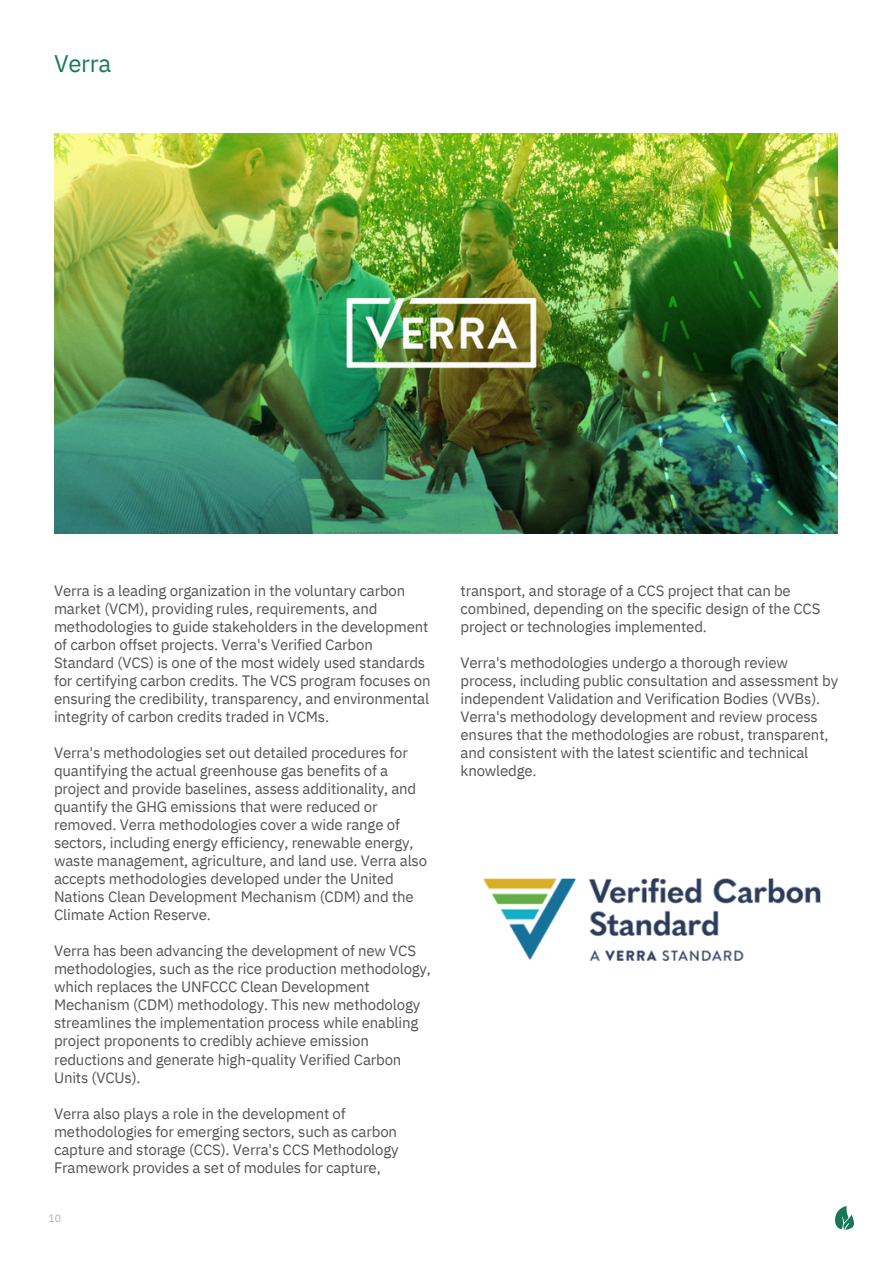
<style>
.page{position:relative;width:894px;height:1264px;background:#fff}
.page>*{position:absolute;margin:0;border:0;box-sizing:border-box;transform-origin:0 0}
.t1{font:24px "IBM Plex Sans";letter-spacing:-.01em;color:#177b57}
.t2{font:15px/18px "IBM Plex Sans";letter-spacing:-.01em;color:#535353}
.t3{font:10.5px "IBM Plex Sans";color:#b1b1b1}
</style>
<div class="page">
<img style="left:54px;top:134px;width:783px;height:399px">
<img style="left:835px;top:1206px;width:17px;height:23px">
<img style="left:483px;top:878px;width:337px;height:82px">
<p class="t1" style="left:54px;top:47px;width:59px">Verra</p>
<p class="t2" style="left:54px;top:581px;width:378px">Verra is a leading organization in the voluntary carbon market (VCM), providing rules, requirements, and methodologies to guide stakeholders in the development of carbon offset projects. Verra's Verified Carbon Standard (VCS) is one of the most widely used standards for certifying carbon credits. The VCS program focuses on ensuring the credibility, transparency, and environmental integrity of carbon credits traded in VCMs.</p>
<p class="t2" style="left:54px;top:743px;width:374px">Verra's methodologies set out detailed procedures for quantifying the actual greenhouse gas benefits of a project and provide baselines, assess additionality, and quantify the GHG emissions that were reduced or removed. Verra methodologies cover a wide range of sectors, including energy efficiency, renewable energy, waste management, agriculture, and land use. Verra also accepts methodologies developed under the United Nations Clean Development Mechanism (CDM) and the Climate Action Reserve.</p>
<p class="t2" style="left:54px;top:941px;width:378px">Verra has been advancing the development of new VCS methodologies, such as the rice production methodology, which replaces the UNFCCC Clean Development Mechanism (CDM) methodology. This new methodology streamlines the implementation process while enabling project proponents to credibly achieve emission reductions and generate high-quality Verified Carbon Units (VCUs).</p>
<p class="t2" style="left:54px;top:1103px;width:346px">Verra also plays a role in the development of methodologies for emerging sectors, such as carbon capture and storage (CCS). Verra's CCS Methodology Framework provides a set of modules for capture,</p>
<p class="t3" style="left:49px;top:1210px;width:14px">10</p>
<p class="t2" style="left:460px;top:581px;width:361px">transport, and storage of a CCS project that can be combined, depending on the specific design of the CCS project or technologies implemented.</p>
<p class="t2" style="left:460px;top:653px;width:379px">Verra's methodologies undergo a thorough review process, including public consultation and assessment by independent Validation and Verification Bodies (VVBs).<br>Verra's methodology development and review process ensures that the methodologies are robust, transparent, and consistent with the latest scientific and technical knowledge.</p>
</div>
